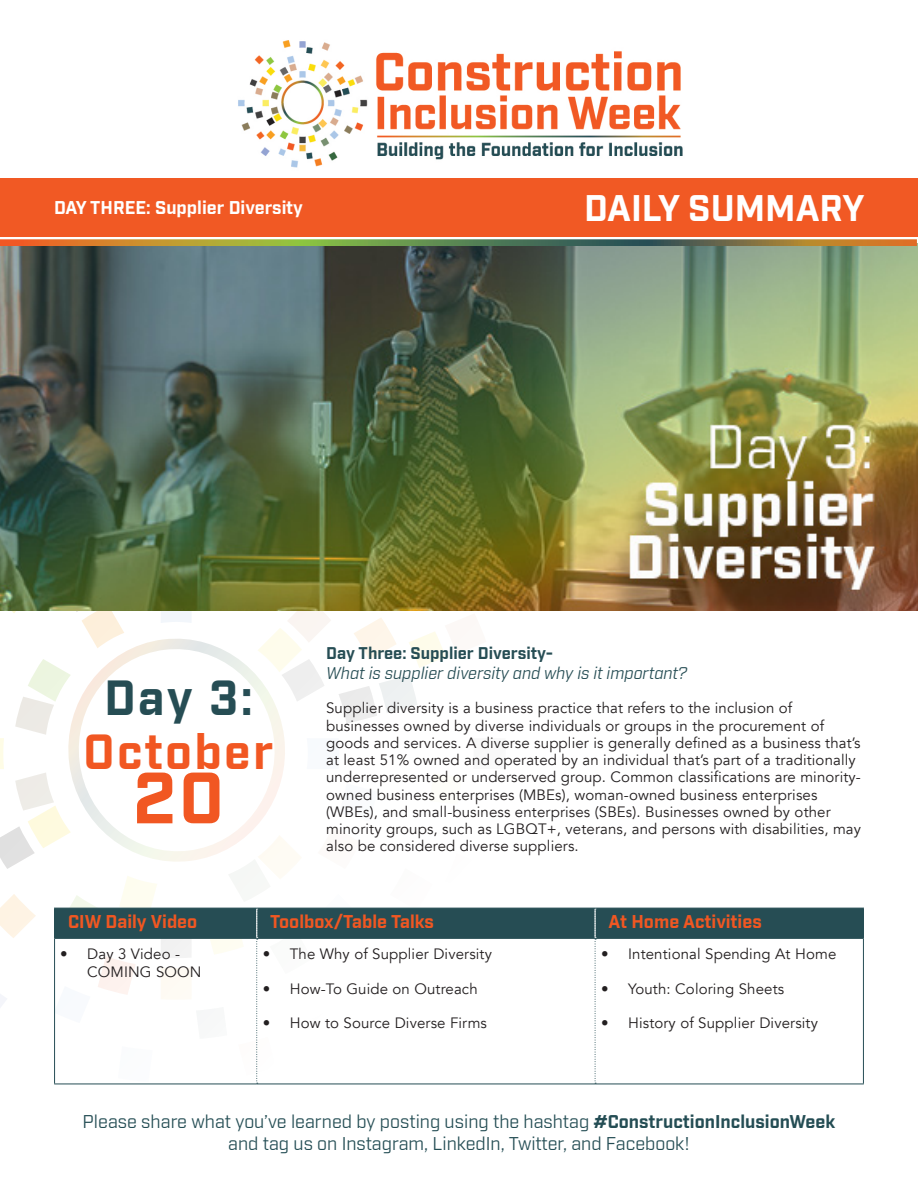
<style>
.page{position:relative;width:918px;height:1188px;background:#fff}
.page>*{position:absolute;margin:0;border:0;box-sizing:border-box;transform-origin:0 0}
.t1{font:700 70.5px "Industry";color:#f15722}
.t2{font:700 48px "Industry";letter-spacing:.05em;color:#f15722}
.t3{font:700 48px "Industry";color:#264d54}
.t4{font:700 36px "Industry";color:#fff}
.t5{font:18px "Industry";color:#244d54}
.t6{font:700 18px "Industry";color:#f15722}
.t7{font:700 18px "Industry";color:#fff}
.t8{font:italic 16.5px "Industry";color:#264d54}
.t9{font:700 16.5px "Industry";color:#264d54}
.t10{font:15px/17.2px "Avenir";letter-spacing:.01em;color:#231f20}
.s1{font-weight:700}
</style>
<div class="page">
<img style="left:0;top:243px;width:918px;height:368px">
<div style="left:0;top:179px;width:918px;height:58px;background:#f15924"></div>
<img style="left:238px;top:40px;width:445px;height:128px">
<svg style="left:0;top:568px;width:863px;height:516px"></svg>
<hr style="left:54px;top:939px;width:1px;height:145px;background:#264d54">
<hr style="left:863px;top:939px;width:1px;height:145px;background:#264d54">
<hr style="left:54px;top:1084px;width:203px;height:1px;background:#264d54">
<hr style="left:257px;top:1084px;width:338px;height:1px;background:#264d54">
<hr style="left:595px;top:1084px;width:269px;height:1px;background:#264d54">
<hr style="left:54px;top:908px;width:203px;height:1px;background:#264d54">
<hr style="left:257px;top:908px;width:338px;height:1px;background:#264d54">
<hr style="left:595px;top:908px;width:269px;height:1px;background:#264d54">
<hr style="left:54px;top:938px;width:203px;height:1px;background:#264d54">
<hr style="left:257px;top:938px;width:338px;height:1px;background:#264d54">
<hr style="left:595px;top:938px;width:269px;height:1px;background:#264d54">
<hr style="left:54px;top:908px;width:1px;height:30px;background:#264d54">
<hr style="left:863px;top:908px;width:1px;height:30px;background:#264d54">
<svg style="left:0;top:240px;width:917px;height:5px;background:#8d823f"></svg>
<p class="t7" style="left:54px;top:196px;width:251px">DAY THREE: Supplier Diversity</p>
<p class="t4" style="left:584px;top:186px;width:282px">DAILY SUMMARY</p>
<p class="t3" style="left:104px;top:669px;width:150px">Day 3:</p>
<p class="t2" style="left:83px;top:723px;width:191px">October</p>
<p class="t1" style="left:133px;top:755px;width:92px">20</p>
<p class="t9" style="left:326px;top:643px;width:228px">Day Three: Supplier Diversity-</p>
<p class="t8" style="left:326px;top:663px;width:363px">What is supplier diversity and why is it important?</p>
<p class="t10" style="left:326px;top:700px;width:536px">Supplier diversity is a business practice that refers to the inclusion of businesses owned by diverse individuals or groups in the procurement of goods and services. A diverse supplier is generally defined as a business that’s at least 51% owned and operated by an individual that’s part of a traditionally underrepresented or underserved group. Common classifications are minority&shy;owned business enterprises (MBEs), woman-owned business enterprises (WBEs), and small-business enterprises (SBEs). Businesses owned by other minority groups, such as LGBQT+, veterans, and persons with disabilities, may also be considered diverse suppliers.</p>
<p class="t6" style="left:68px;top:911px;width:131px">CIW Daily Video</p>
<p class="t6" style="left:270px;top:911px;width:165px">Toolbox/Table Talks</p>
<p class="t6" style="left:609px;top:911px;width:155px">At Home Activities</p>
<p class="t10" style="left:87px;top:945px;width:116px;line-height:18px;text-indent:-27px">• Day 3 Video -<br>COMING SOON</p>
<p class="t10" style="left:263px;top:946px;width:231px">• The Why of Supplier Diversity</p>
<p class="t10" style="left:263px;top:980px;width:216px">• How-To Guide on Outreach</p>
<p class="t10" style="left:263px;top:1015px;width:226px">• How to Source Diverse Firms</p>
<p class="t10" style="left:601px;top:946px;width:237px">• Intentional Spending At Home</p>
<p class="t10" style="left:601px;top:980px;width:185px">• Youth: Coloring Sheets</p>
<p class="t10" style="left:601px;top:1015px;width:218px">• History of Supplier Diversity</p>
<p class="t5" style="left:83px;top:1111px;width:754px">Please share what you’ve learned by posting using the hashtag <span class="s1">#ConstructionInclusionWeek</span></p>
<p class="t5" style="left:228px;top:1132px;width:463px">and tag us on Instagram, LinkedIn, Twitter, and Facebook!</p>
</div>
